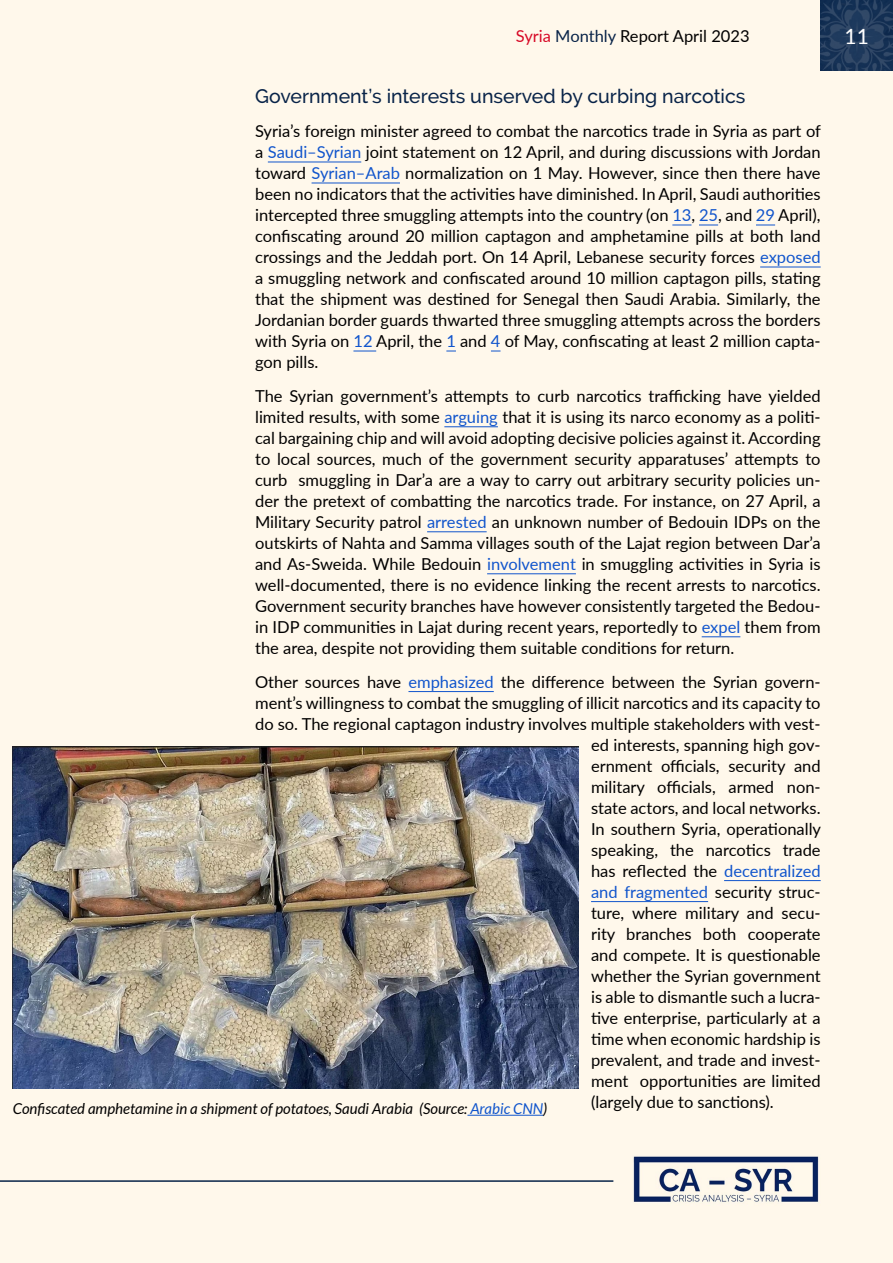
<style>
.page{position:relative;width:893px;height:1263px;background:#fff8eb}
.page>*{position:absolute;margin:0;border:0;box-sizing:border-box;transform-origin:0 0}
.t1{font:21px "Lato";color:#fff}
.t2{font:500 19.5px "Raleway";color:#082348}
.t3{font:16.5px/21px "Lato";color:#000;text-align:justify}
.t4{font:italic 15px "Lato";color:#000}
.s1{color:#d70926}
.s2{color:#082348}
.s3{color:#15c}
</style>
<div class="page">
<svg style="left:821px;top:0;width:72px;height:71px;background:#1f3a5b"></svg>
<hr style="left:0;top:1180px;width:613px;height:2px;background:#082348">
<img style="left:633px;top:1156px;width:186px;height:46px">
<hr style="left:268px;top:162px;width:93px;height:1px;background:#15c">
<hr style="left:312px;top:183px;width:88px;height:1px;background:#15c">
<svg style="left:672px;top:225px;width:19px;height:1px"></svg>
<svg style="left:699px;top:225px;width:19px;height:1px"></svg>
<svg style="left:756px;top:225px;width:19px;height:1px"></svg>
<hr style="left:760px;top:267px;width:61px;height:1px;background:#15c">
<svg style="left:353px;top:351px;width:23px;height:1px"></svg>
<hr style="left:444px;top:426px;width:54px;height:1px;background:#15c">
<hr style="left:427px;top:531px;width:60px;height:1px;background:#15c">
<hr style="left:487px;top:573px;width:89px;height:1px;background:#15c">
<hr style="left:702px;top:636px;width:38px;height:1px;background:#15c">
<hr style="left:408px;top:691px;width:86px;height:1px;background:#15c">
<hr style="left:724px;top:880px;width:97px;height:1px;background:#15c">
<hr style="left:591px;top:901px;width:117px;height:1px;background:#15c">
<img style="left:13px;top:747px;width:565px;height:341px">
<hr style="left:467px;top:1115px;width:76px;height:1px;background:#15c">
<p class="t3" style="left:516px;top:25px;width:235px"><span class="s1">Syria</span> <span class="s2">Monthly</span> Report April 2023</p>
<p class="t1" style="left:844px;top:21px;width:26px">11</p>
<p class="t2" style="left:255px;top:85px;width:492px">Government’s interests unserved by curbing narcotics</p>
<p class="t3" style="left:255px;top:120px;width:567px">Syria’s foreign minister agreed to combat the narcotics trade in Syria as part of a <span class="s3">Saudi–Syrian</span> joint statement on 12 April, and during discussions with Jordan toward <span class="s3">Syrian–Arab</span> normalization on 1 May. However, since then there have been no indicators that the activities have diminished. In April, Saudi authorities intercepted three smuggling attempts into the country (on <span class="s3">13</span>, <span class="s3">25</span>, and <span class="s3">29</span> April), confiscating around 20 million captagon and amphetamine pills at both land crossings and the Jeddah port. On 14 April, Lebanese security forces <span class="s3">exposed </span>a smuggling network and confiscated around 10 million captagon pills, stating that the shipment was destined for Senegal then Saudi Arabia. Similarly, the Jordanian border guards thwarted three smuggling attempts across the borders with Syria on <span class="s3">12</span> April, the <span class="s3">1</span> and <span class="s3">4</span> of May, confiscating at least 2 million capta&shy;gon pills.</p>
<p class="t3" style="left:255px;top:385px;width:567px">The Syrian government’s attempts to curb narcotics trafficking have yielded limited results, with some <span class="s3">arguing</span> that it is using its narco economy as a politi&shy;cal bargaining chip and will avoid adopting decisive policies against it. According to local sources, much of the government security apparatuses’ attempts to curb smuggling in Dar’a are a way to carry out arbitrary security policies un&shy;der the pretext of combatting the narcotics trade. For instance, on 27 April, a Military Security patrol <span class="s3">arrested</span> an unknown number of Bedouin IDPs on the outskirts of Nahta and Samma villages south of the Lajat region between Dar’a and As-Sweida. While Bedouin <span class="s3">involvement</span> in smuggling activities in Syria is well-documented, there is no evidence linking the recent arrests to narcotics.<br>Government security branches have however consistently targeted the Bedou&shy;in IDP communities in Lajat during recent years, reportedly to <span class="s3">expel</span> them from the area, despite not providing them suitable conditions for return.</p>
<p class="t3" style="left:255px;top:671px;width:567px">Other sources have <span class="s3">emphasized</span> the difference between the Syrian govern-</p>
<p class="t3" style="left:255px;top:692px;width:567px">ment’s willingness to combat the smuggling of illicit narcotics and its capacity to</p>
<p class="t3" style="left:255px;top:713px;width:567px">do so. The regional captagon industry involves multiple stakeholders with vest-</p>
<p class="t3" style="left:591px;top:734px;width:231px">ed interests, spanning high gov-</p>
<p class="t3" style="left:591px;top:755px;width:231px">ernment officials, security and</p>
<p class="t3" style="left:591px;top:776px;width:231px">military officials, armed non-</p>
<p class="t3" style="left:591px;top:797px;width:231px">state actors, and local networks.</p>
<p class="t3" style="left:591px;top:818px;width:232px">In southern Syria, operationally</p>
<p class="t3" style="left:591px;top:839px;width:231px">speaking, the narcotics trade</p>
<p class="t3" style="left:591px;top:860px;width:231px">has reflected the <span class="s3">decentralized</span></p>
<p class="t3" style="left:591px;top:881px;width:231px"><span class="s3">and fragmented</span> security struc-</p>
<p class="t3" style="left:591px;top:902px;width:231px">ture, where military and secu-</p>
<p class="t3" style="left:591px;top:923px;width:231px">rity branches both cooperate</p>
<p class="t3" style="left:591px;top:944px;width:231px">and compete. It is questionable</p>
<p class="t3" style="left:591px;top:965px;width:231px">whether the Syrian government</p>
<p class="t3" style="left:591px;top:986px;width:231px">is able to dismantle such a lucra-</p>
<p class="t3" style="left:591px;top:1007px;width:231px">tive enterprise, particularly at a</p>
<p class="t3" style="left:591px;top:1028px;width:231px">time when economic hardship is</p>
<p class="t3" style="left:591px;top:1049px;width:231px">prevalent, and trade and invest-</p>
<p class="t3" style="left:591px;top:1070px;width:231px">ment opportunities are limited</p>
<p class="t3" style="left:591px;top:1091px;width:184px">(largely due to sanctions).</p>
<p class="t4" style="left:13px;top:1100px;width:536px">Confiscated amphetamine in a shipment of potatoes, Saudi Arabia (Source: <span class="s3">Arabic CNN</span>)</p>
</div>
